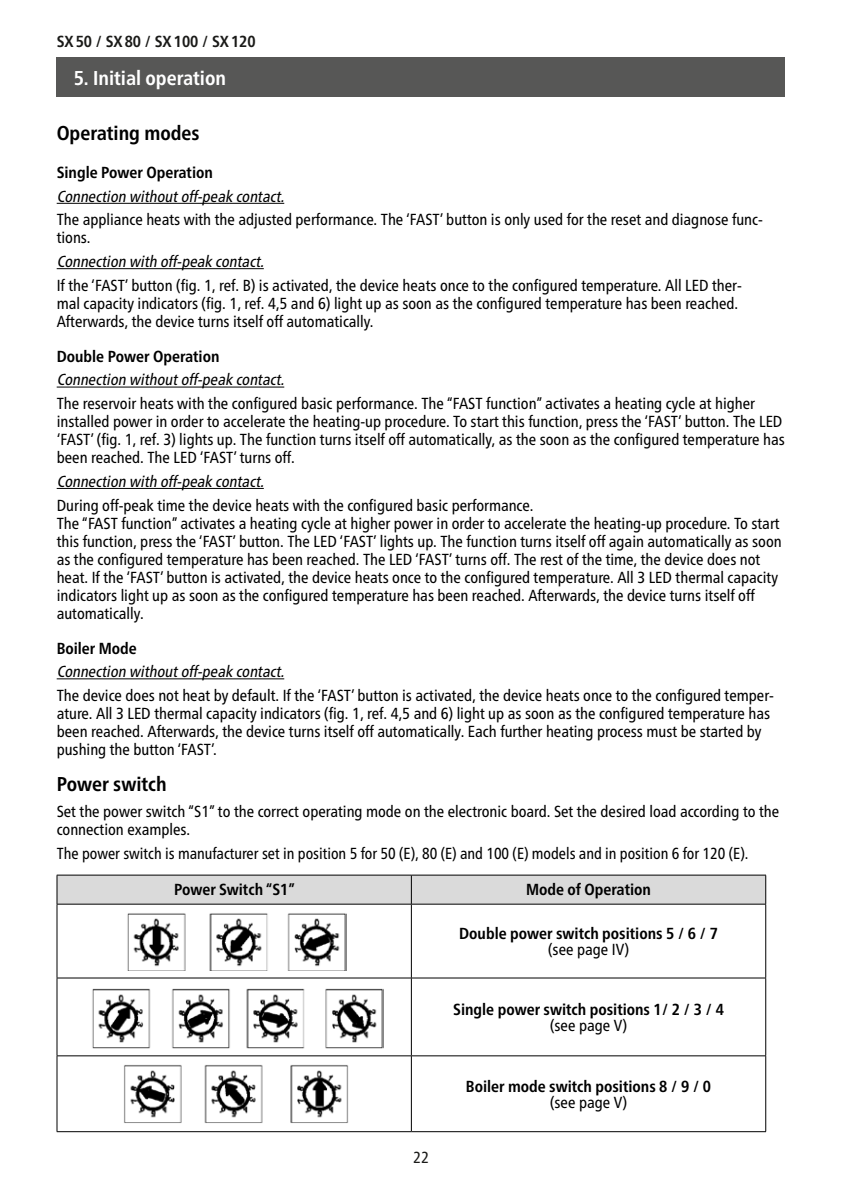
<style>
.page{position:relative;width:842px;height:1191px;background:#fff}
.page>*{position:absolute;margin:0;border:0;box-sizing:border-box;transform-origin:0 0}
.t1{font:700 condensed 20px "Frutiger Neue LTW1 G";color:#000}
.t2{font:700 condensed 20px "Frutiger Neue LTW1 G";color:#fff}
.t3{font:condensed 16px/18px "Frutiger Neue LTW1 G";color:#000}
.t4{font:700 condensed 16px "Frutiger Neue LTW1 G";color:#000}
.t5{font:italic condensed 16px "Frutiger Neue LTW1 G";color:#000}
.t6{font:700 condensed 16px "Frutiger Neue LTW1 G";color:#1a1a18}
.t7{font:condensed 16px "Frutiger Neue LTW1 G";color:#1a1a18}
</style>
<div class="page">
<svg style="left:58px;top:904px;width:707px;height:227px"></svg>
<hr style="left:57px;top:874px;width:354px;height:1px;background:#000">
<hr style="left:411px;top:874px;width:355px;height:1px;background:#000">
<hr style="left:57px;top:904px;width:1px;height:73px;background:#000">
<hr style="left:411px;top:904px;width:1px;height:73px;background:#000">
<hr style="left:765px;top:904px;width:1px;height:73px;background:#000">
<hr style="left:57px;top:977px;width:354px;height:1px;background:#000">
<hr style="left:57px;top:978px;width:1px;height:77px;background:#000">
<hr style="left:411px;top:977px;width:355px;height:1px;background:#000">
<hr style="left:411px;top:978px;width:1px;height:77px;background:#000">
<hr style="left:765px;top:978px;width:1px;height:77px;background:#000">
<hr style="left:57px;top:1055px;width:354px;height:1px;background:#000">
<hr style="left:57px;top:1056px;width:1px;height:75px;background:#000">
<hr style="left:411px;top:1055px;width:355px;height:1px;background:#000">
<hr style="left:411px;top:1056px;width:1px;height:75px;background:#000">
<hr style="left:765px;top:1056px;width:1px;height:75px;background:#000">
<hr style="left:57px;top:1131px;width:354px;height:1px;background:#000">
<hr style="left:411px;top:1131px;width:355px;height:1px;background:#000">
<svg style="left:57px;top:875px;width:709px;height:29px;background:#d2d2d2"></svg>
<img style="left:126px;top:912px;width:220px;height:58px">
<img style="left:89px;top:986px;width:294px;height:62px">
<img style="left:122px;top:1063px;width:228px;height:60px">
<div style="left:57px;top:57px;width:728px;height:39px;background:#575756"></div>
<hr style="left:57px;top:203px;width:227px;height:1px;background:#000">
<hr style="left:57px;top:268px;width:207px;height:1px;background:#000">
<hr style="left:57px;top:387px;width:227px;height:1px;background:#000">
<hr style="left:57px;top:488px;width:207px;height:1px;background:#000">
<hr style="left:57px;top:678px;width:227px;height:1px;background:#000">
<p class="t6" style="left:57px;top:32px;width:200px">SX50 / SX80 / SX100 / SX120</p>
<p class="t2" style="left:74px;top:66px;width:154px">5. Initial operation</p>
<p class="t1" style="left:57px;top:121px;width:144px">Operating modes</p>
<p class="t4" style="left:57px;top:163px;width:158px">Single Power Operation</p>
<p class="t5" style="left:57px;top:187px;width:232px">Connection withoutoff-peak contact.</p>
<p class="t3" style="left:57px;top:211px;width:708px">The appliance heats with the adjusted performance. The ‘FAST’ button is only used for the reset and diagnose func&shy;tions.</p>
<p class="t5" style="left:57px;top:252px;width:212px">Connection with off-peak contact.</p>
<p class="t3" style="left:57px;top:276px;width:687px">If the ‘FAST’ button (fig. 1, ref. B) is activated, the device heats once to the configured temperature. All LED ther&shy;mal capacity indicators (fig. 1, ref. 4,5 and 6) light up as soon as the configured temperature has been reached.<br>Afterwards, the device turns itself off automatically.</p>
<p class="t4" style="left:57px;top:347px;width:164px">Double Power Operation</p>
<p class="t5" style="left:57px;top:370px;width:232px">Connection withoutoff-peak contact.</p>
<p class="t3" style="left:57px;top:394px;width:729px">The reservoir heats with the configured basic performance. The “FAST function” activates a heating cycle at higher installed power in order to accelerate the heating-up procedure. To start this function, press the ‘FAST’ button. The LED ‘FAST’ (fig. 1, ref. 3) lights up. The function turns itself off automatically, as the soon as the configured temperature has been reached. The LED ‘FAST’ turns off.</p>
<p class="t5" style="left:57px;top:472px;width:212px">Connection with off-peak contact.</p>
<p class="t3" style="left:57px;top:496px;width:726px">During off-peak time the device heats with the configured basic performance.<br>The “FAST function” activates a heating cycle at higher power in order to accelerate the heating-up procedure. To start this function, press the ‘FAST’ button. The LED ‘FAST’ lights up. The function turns itself off again automatically as soon as the configured temperature has been reached. The LED ‘FAST’ turns off. The rest of the time, the device does not heat. If the ‘FAST’ button is activated, the device heats once to the configured temperature. All 3 LED thermal capacity indicators light up as soon as the configured temperature has been reached. Afterwards, the device turns itself off automatically.</p>
<p class="t4" style="left:57px;top:638px;width:82px">Boiler Mode</p>
<p class="t5" style="left:57px;top:662px;width:232px">Connection withoutoff-peak contact.</p>
<p class="t3" style="left:57px;top:686px;width:719px">The device does not heat by default. If the ‘FAST’ button is activated, the device heats once to the configured temper&shy;ature. All 3 LED thermal capacity indicators (fig. 1, ref. 4,5 and 6) light up as soon as the configured temperature has been reached. Afterwards, the device turns itself off automatically. Each further heating process must be started by pushing the button ‘FAST’.</p>
<p class="t1" style="left:57px;top:772px;width:112px">Power switch</p>
<p class="t3" style="left:57px;top:803px;width:724px">Set the power switch “S1” to the correct operating mode on the electronic board. Set the desired load according to the connection examples.</p>
<p class="t3" style="left:57px;top:844px;width:693px">The power switch is manufacturer set in position 5 for 50 (E), 80 (E) and 100 (E) models and in position 6 for 120 (E).</p>
<p class="t4" style="left:174px;top:880px;width:123px">Power Switch “S1”</p>
<p class="t4" style="left:526px;top:880px;width:126px">Mode of Operation</p>
<p class="t4" style="left:459px;top:924px;width:260px">Double power switch positions 5 / 6 / 7</p>
<p class="t3" style="left:548px;top:940px;width:82px">(see page IV)</p>
<p class="t4" style="left:453px;top:1000px;width:272px">Single power switch positions 1/ 2 / 3 / 4</p>
<p class="t3" style="left:550px;top:1016px;width:79px">(see page V)</p>
<p class="t7" style="left:413px;top:1148px;width:17px">22</p>
<p class="t4" style="left:466px;top:1077px;width:247px">Boiler mode switch positions 8 / 9 / 0</p>
<p class="t3" style="left:550px;top:1093px;width:79px">(see page V)</p>
</div>
